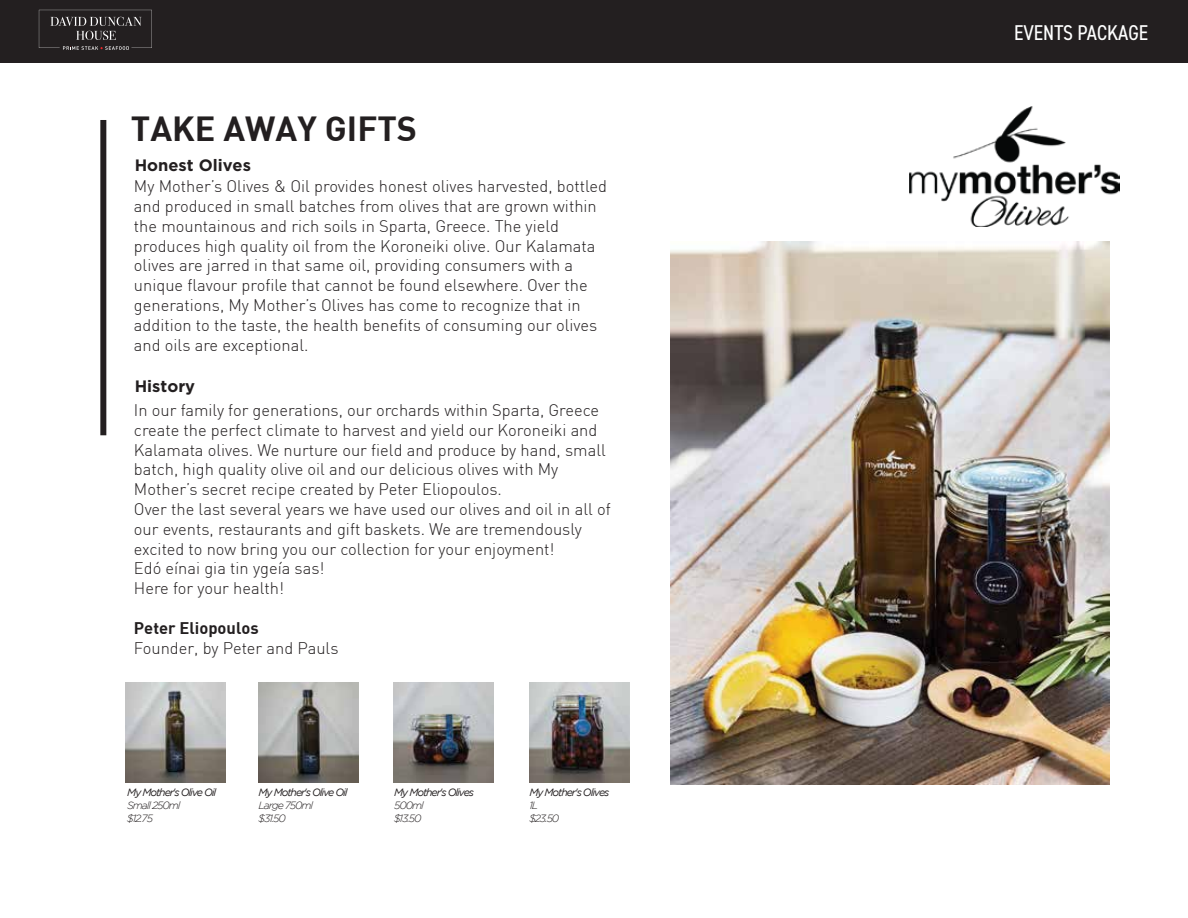
<style>
.page{position:relative;width:1188px;height:918px;background:#fff}
.page>*{position:absolute;margin:0;border:0;box-sizing:border-box;transform-origin:0 0}
.t1{font:34.2px "DIN Bold";color:#231f20}
.t2{font:condensed 21.45px "DIN2014";color:#fff}
.t3{font:300 16.5px/19.8px "DIN";color:#231f20}
.t4{font:700 16.5px "Gotham";color:#231f20}
.t5{font:16.5px "DIN Bold";color:#231f20}
.t6{font:italic 10.5px "Gotham";letter-spacing:-.1em;color:#231f20}
.t7{font:italic 300 10.5px/12.6px "Gotham";letter-spacing:-.1em;color:#231f20}
</style>
<div class="page">
<div style="left:100px;top:120px;width:6px;height:315px;background:#231f20"></div>
<img style="left:670px;top:241px;width:440px;height:544px">
<img style="left:909px;top:107px;width:210px;height:119px">
<img style="left:394px;top:683px;width:100px;height:99px">
<img style="left:529px;top:683px;width:100px;height:99px">
<img style="left:258px;top:683px;width:100px;height:99px">
<img style="left:125px;top:683px;width:100px;height:99px">
<div style="left:0;top:0;width:1188px;height:62px;background:#231f20"></div>
<svg style="left:39px;top:10px;width:113px;height:40px"></svg>
<h1 class="t1" style="left:131px;top:106px;width:288px">TAKE AWAY GIFTS</h1>
<p class="t3" style="left:134px;top:176px;width:475px">My Mother’s Olives &amp; Oil provides honest olives harvested, bottled and produced in small batches from olives that are grown within the mountainous and rich soils in Sparta, Greece. The yield produces high quality oil from the Koroneiki olive. Our Kalamata olives are jarred in that same oil, providing consumers with a unique flavour profile that cannot be found elsewhere. Over the generations, My Mother’s Olives has come to recognize that in addition to the taste, the health benefits of consuming our olives and oils are exceptional.</p>
<p class="t4" style="left:135px;top:156px;width:118px">Honest Olives</p>
<p class="t4" style="left:135px;top:377px;width:62px">History</p>
<p class="t3" style="left:134px;top:400px;width:478px">In our family for generations, our orchards within Sparta, Greece create the perfect climate to harvest and yield our Koroneiki and Kalamata olives. We nurture our field and produce by hand, small batch, high quality olive oil and our delicious olives with My Mother’s secret recipe created by Peter Eliopoulos.<br>Over the last several years we have used our olives and oil in all of our events, restaurants and gift baskets. We are tremendously excited to now bring you our collection for your enjoyment!<br>Edó eínai gia tin ygeía sas!<br>Here for your health!</p>
<p class="t5" style="left:134px;top:617px;width:126px">Peter Eliopoulos</p>
<p class="t3" style="left:134px;top:638px;width:206px">Founder, by Peter and Pauls</p>
<p class="t6" style="left:127px;top:787px;width:91px">My Mother's Olive Oil</p>
<p class="t7" style="left:127px;top:799px;width:55px">Small 250ml $12.75</p>
<p class="t6" style="left:259px;top:787px;width:91px">My Mother's Olive Oil</p>
<p class="t7" style="left:259px;top:799px;width:56px">Large 750ml $31.50</p>
<p class="t6" style="left:394px;top:787px;width:81px">My Mother's Olives</p>
<p class="t7" style="left:394px;top:799px;width:31px">500ml $13.50</p>
<p class="t6" style="left:529px;top:787px;width:81px">My Mother's Olives</p>
<p class="t7" style="left:529px;top:799px;width:31px">1L $23.50</p>
<h2 class="t2" style="left:1014px;top:18px;width:136px">EVENTS PACKAGE</h2>
</div>
